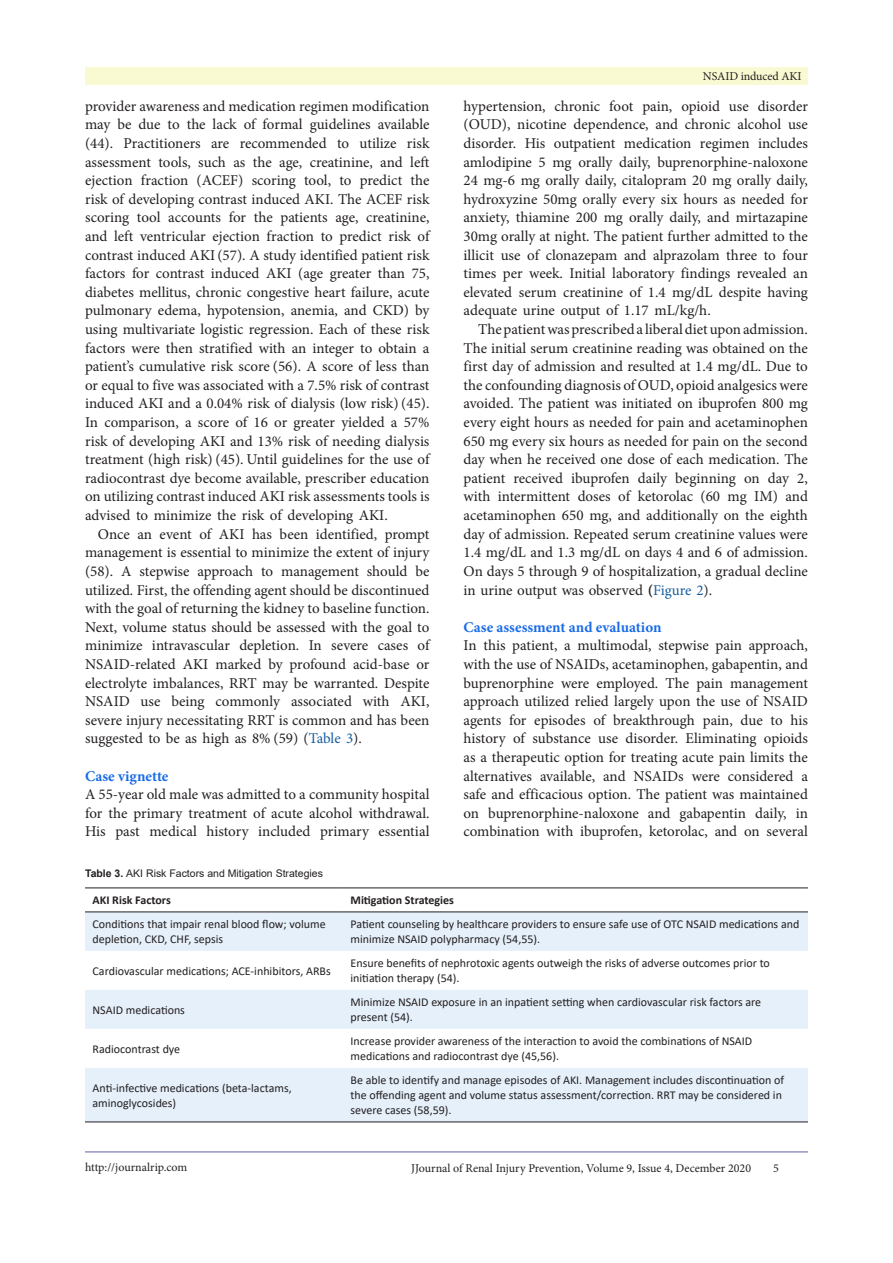
<style>
.page{position:relative;width:893px;height:1263px;background:#fff}
.page>*{position:absolute;margin:0;border:0;box-sizing:border-box;transform-origin:0 0}
.t1{font:15px/18.6px "Minion Pro";color:#231f20;text-align:justify}
.t2{font:700 15px "Minion Pro";color:#196ce8}
.t3{font:12px/15px "Calibri";color:#231f20}
.t4{font:12px "Minion Pro";letter-spacing:-.005em;color:#231f20}
.t5{font:700 12px "Calibri";color:#231f20}
.t6{font:10.5px "Arial";color:#231f20}
.s1{color:#175d9e}
.s2{font-weight:700}
</style>
<div class="page">
<hr style="left:85px;top:1152px;width:723px;height:1px;background:#5e5ca5">
<div style="left:85px;top:68px;width:723px;height:17px;background:#fafad2"></div>
<svg style="left:85px;top:912px;width:723px;height:209px;fill:#e6f0fa"></svg>
<hr style="left:85px;top:887px;width:258px;height:1px;background:#231f20">
<hr style="left:343px;top:887px;width:465px;height:1px;background:#231f20">
<hr style="left:85px;top:911px;width:258px;height:1px;background:#231f20">
<hr style="left:343px;top:911px;width:465px;height:1px;background:#231f20">
<hr style="left:85px;top:1121px;width:258px;height:1px;background:#231f20">
<hr style="left:343px;top:1121px;width:465px;height:1px;background:#231f20">
<p class="t1" style="left:85px;top:97px;width:346px">provider awareness and medication regimen modification may be due to the lack of formal guidelines available (44). Practitioners are recommended to utilize risk assessment tools, such as the age, creatinine, and left ejection fraction (ACEF) scoring tool, to predict the risk of developing contrast induced AKI. The ACEF risk scoring tool accounts for the patients age, creatinine, and left ventricular ejection fraction to predict risk of contrast induced AKI(57). A study identified patient risk factors for contrast induced AKI (age greater than 75, diabetes mellitus, chronic congestive heart failure, acute pulmonary edema, hypotension, anemia, and CKD) by using multivariate logistic regression. Each of these risk factors were then stratified with an integer to obtain a patient’s cumulative risk score (56). A score of less than or equal to five was associated with a 7.5% risk of contrast induced AKI and a 0.04% risk of dialysis (low risk) (45).<br>In comparison, a score of 16 or greater yielded a 57% risk of developing AKI and 13% risk of needing dialysis treatment (high risk) (45). Until guidelines for the use of radiocontrast dye become available, prescriber education on utilizing contrast induced AKI risk assessments tools is advised to minimize the risk of developing AKI.</p>
<p class="t1" style="left:85px;top:525px;width:346px;text-indent:13px">Once an event of AKI has been identified, prompt management is essential to minimize the extent of injury (58). A stepwise approach to management should be utilized. First, the offending agent should be discontinued with the goal of returning the kidney to baseline function.<br>Next, volume status should be assessed with the goal to minimize intravascular depletion. In severe cases of NSAID-related AKI marked by profound acid-base or electrolyte imbalances, RRT may be warranted. Despite NSAID use being commonly associated with AKI, severe injury necessitating RRT is common and has been suggested to be as high as 8% (59) (<span class="s1">Table 3</span>).</p>
<p class="t2" style="left:85px;top:765px;width:85px">Case vignette</p>
<p class="t1" style="left:85px;top:785px;width:346px">A 55-year old male was admitted to a community hospital for the primary treatment of acute alcohol withdrawal.<br>His past medical history included primary essential</p>
<p class="t4" style="left:703px;top:68px;width:100px">NSAID induced AKI</p>
<p class="t1" style="left:463px;top:97px;width:346px">hypertension, chronic foot pain, opioid use disorder (OUD), nicotine dependence, and chronic alcohol use disorder. His outpatient medication regimen includes amlodipine 5 mg orally daily, buprenorphine-naloxone 24 mg-6 mg orally daily, citalopram 20 mg orally daily, hydroxyzine 50mg orally every six hours as needed for anxiety, thiamine 200 mg orally daily, and mirtazapine 30mg orally at night. The patient further admitted to the illicit use of clonazepam and alprazolam three to four times per week. Initial laboratory findings revealed an elevated serum creatinine of 1.4 mg/dL despite having adequate urine output of 1.17 mL/kg/h.</p>
<p class="t1" style="left:463px;top:320px;width:346px;text-indent:15px">The patient was prescribed a liberal diet upon admission.<br>The initial serum creatinine reading was obtained on the first day of admission and resulted at 1.4 mg/dL. Due to the confounding diagnosis of OUD, opioid analgesics were avoided. The patient was initiated on ibuprofen 800 mg every eight hours as needed for pain and acetaminophen 650 mg every six hours as needed for pain on the second day when he received one dose of each medication. The patient received ibuprofen daily beginning on day 2, with intermittent doses of ketorolac (60 mg IM) and acetaminophen 650 mg, and additionally on the eighth day of admission. Repeated serum creatinine values were 1.4 mg/dL and 1.3 mg/dL on days 4 and 6 of admission.<br>On days 5 through 9 of hospitalization, a gradual decline in urine output was observed <span class="s2">(</span><span class="s1">Figure 2</span>).</p>
<p class="t2" style="left:463px;top:616px;width:200px">Case assessment and evaluation</p>
<p class="t1" style="left:463px;top:636px;width:346px">In this patient, a multimodal, stepwise pain approach, with the use of NSAIDs, acetaminophen, gabapentin, and buprenorphine were employed. The pain management approach utilized relied largely upon the use of NSAID agents for episodes of breakthrough pain, due to his history of substance use disorder. Eliminating opioids as a therapeutic option for treating acute pain limits the alternatives available, and NSAIDs were considered a safe and efficacious option. The patient was maintained on buprenorphine-naloxone and gabapentin daily, in combination with ibuprofen, ketorolac, and on several</p>
<p class="t6" style="left:85px;top:866px;width:239px"><span class="s2">Table 3.</span> AKI Risk Factors and Mitigation Strategies</p>
<p class="t5" style="left:93px;top:892px;width:80px">AKI Risk Factors</p>
<p class="t5" style="left:350px;top:892px;width:105px">Mitigation Strategies</p>
<p class="t3" style="left:93px;top:917px;width:235px">Conditions that impair renal blood flow; volume depletion, CKD, CHF, sepsis</p>
<p class="t3" style="left:350px;top:917px;width:450px">Patient counseling by healthcare providers to ensure safe use of OTC NSAID medications and minimize NSAID polypharmacy (54,55).</p>
<p class="t3" style="left:93px;top:963px;width:240px">Cardiovascular medications; ACE-inhibitors, ARBs</p>
<p class="t3" style="left:350px;top:956px;width:421px">Ensure benefits of nephrotoxic agents outweigh the risks of adverse outcomes prior to initiation therapy (54).</p>
<p class="t3" style="left:93px;top:1002px;width:94px">NSAID medications</p>
<p class="t3" style="left:350px;top:995px;width:412px">Minimize NSAID exposure in an inpatient setting when cardiovascular risk factors are present (54).</p>
<p class="t3" style="left:93px;top:1041px;width:89px">Radiocontrast dye</p>
<p class="t3" style="left:350px;top:1034px;width:403px">Increase provider awareness of the interaction to avoid the combinations of NSAID medications and radiocontrast dye (45,56).</p>
<p class="t3" style="left:93px;top:1080px;width:201px">Anti-infective medications (beta-lactams, aminoglycosides)</p>
<p class="t3" style="left:350px;top:1073px;width:435px">Be able to identify and manage episodes of AKI. Management includes discontinuation of the offending agent and volume status assessment/correction. RRT may be considered in severe cases (58,59).</p>
<p class="t4" style="left:85px;top:1159px;width:104px">http://journalrip.com</p>
<p class="t4" style="left:411px;top:1160px;width:341px">JJournal of Renal Injury Prevention, Volume 9, Issue 4, December 2020</p>
<p class="t4" style="left:773px;top:1160px;width:7px">5</p>
</div>
